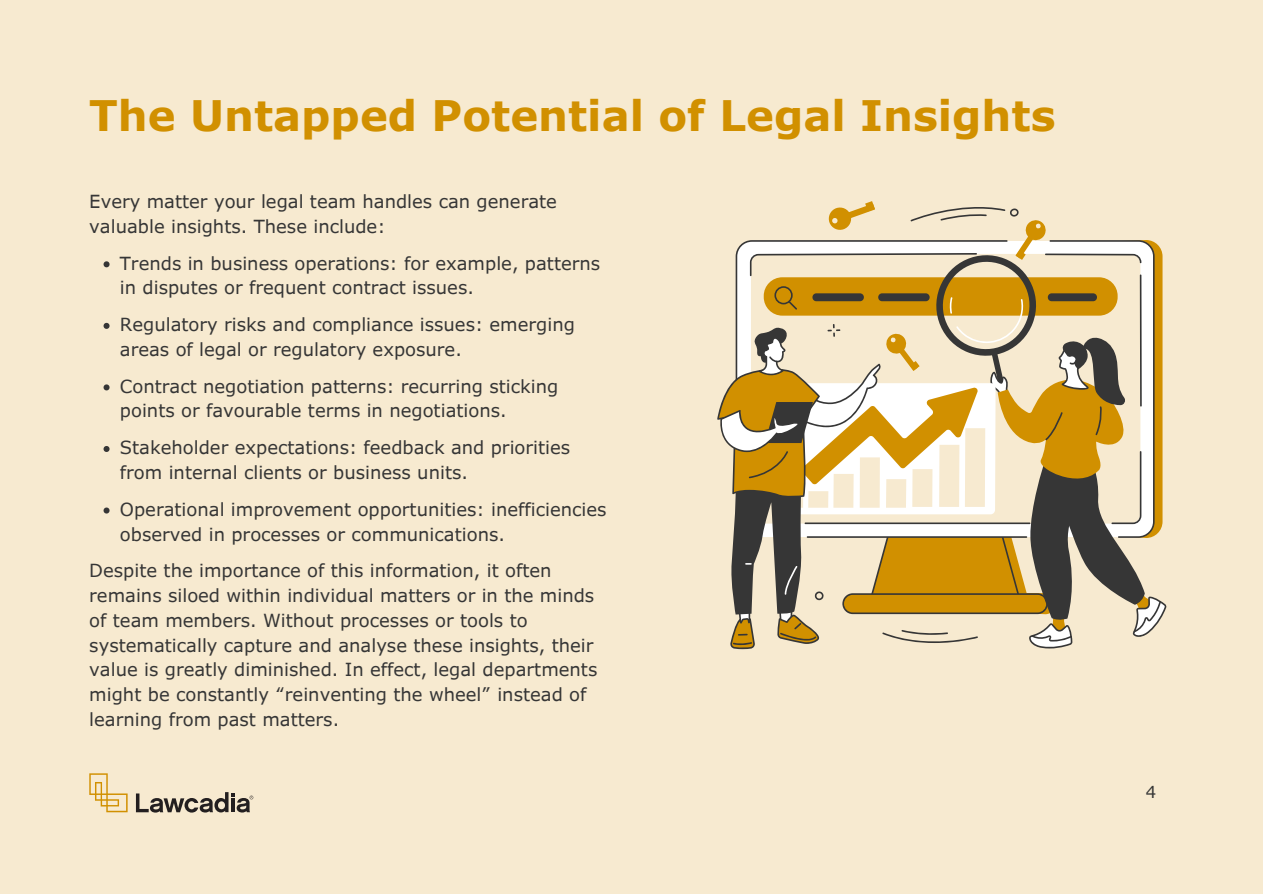
<style>
.page{position:relative;width:1263px;height:894px;background:#fff}
.page>*{position:absolute;margin:0;border:0;box-sizing:border-box;transform-origin:0 0}
.t1{font:700 42px "Verdana Pro";color:#d19000}
.t2{font:18px/24.8px "Verdana Pro";color:#363636}
.t3{font:16.5px "Verdana Pro";color:#363636}
</style>
<div class="page">
<div style="left:0;top:0;width:1263px;height:893px;background:#f7ead0"></div>
<svg style="left:89px;top:773px;width:39px;height:39px"></svg>
<svg style="left:136px;top:792px;width:117px;height:20px"></svg>
<svg style="left:104px;top:261px;width:6px;height:6px"></svg>
<svg style="left:104px;top:323px;width:6px;height:6px"></svg>
<svg style="left:104px;top:384px;width:6px;height:6px"></svg>
<svg style="left:104px;top:446px;width:6px;height:6px"></svg>
<svg style="left:104px;top:507px;width:6px;height:6px"></svg>
<svg style="left:717px;top:201px;width:450px;height:448px"></svg>
<h1 class="t1" style="left:89px;top:89px;width:968px">The Untapped Potential of Legal Insights</h1>
<p class="t2" style="left:89px;top:189px;width:469px">Every matter your legal team handles can generate valuable insights. These include:</p>
<p class="t2" style="left:120px;top:251px;width:482px">Trends in business operations: for example, patterns in disputes or frequent contract issues.</p>
<p class="t2" style="left:120px;top:312px;width:457px">Regulatory risks and compliance issues: emerging areas of legal or regulatory exposure.</p>
<p class="t2" style="left:120px;top:374px;width:440px">Contract negotiation patterns: recurring sticking points or favourable terms in negotiations.</p>
<p class="t2" style="left:120px;top:435px;width:452px">Stakeholder expectations: feedback and priorities from internal clients or business units.</p>
<p class="t2" style="left:120px;top:497px;width:488px">Operational improvement opportunities: inefficiencies observed in processes or communications.</p>
<p class="t2" style="left:89px;top:558px;width:510px">Despite the importance of this information, it often remains siloed within individual matters or in the minds of team members. Without processes or tools to systematically capture and analyse these insights, their value is greatly diminished. In effect, legal departments might be constantly “reinventing the wheel” instead of learning from past matters.</p>
<p class="t3" style="left:1146px;top:781px;width:12px">4</p>
</div>
